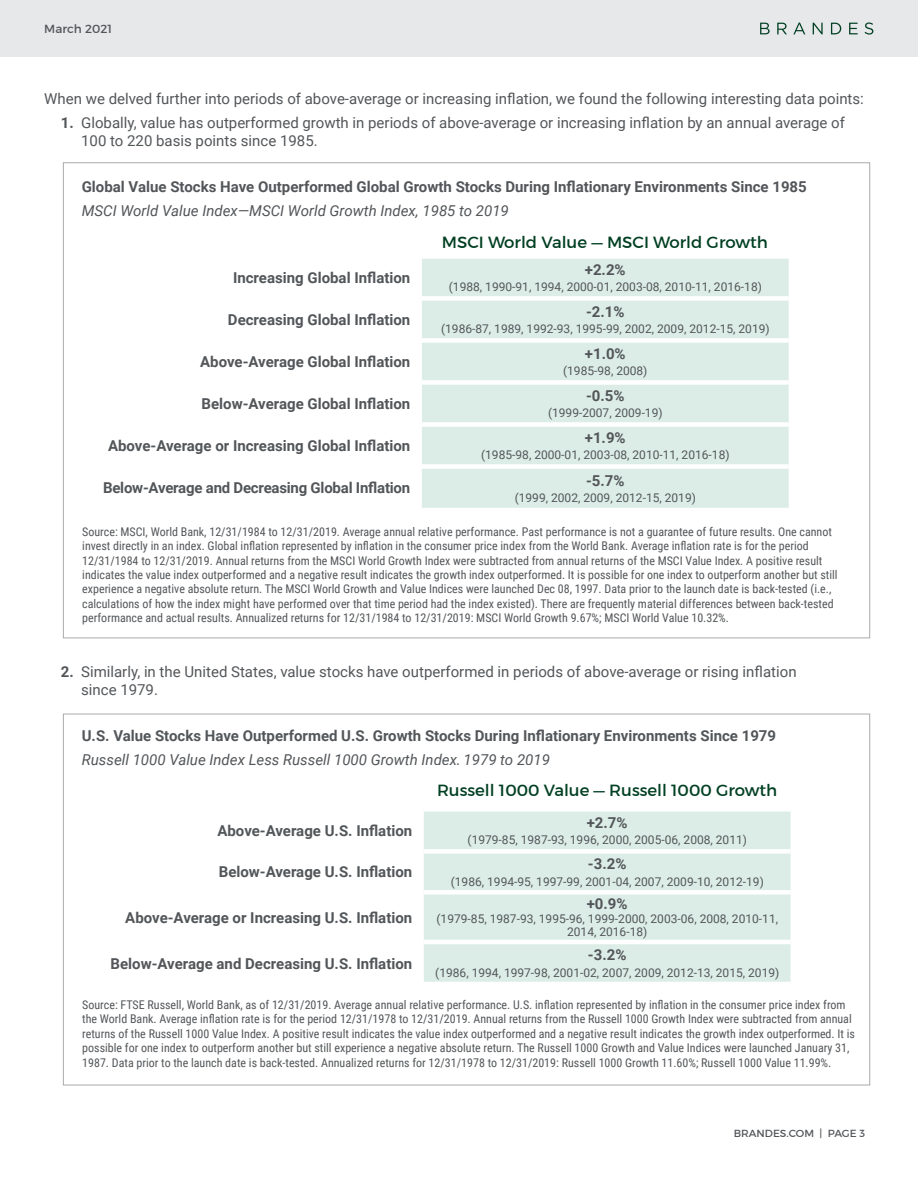
<style>
.page{position:relative;width:918px;height:1188px;background:#fff}
.page>*{position:absolute;margin:0;border:0;box-sizing:border-box;transform-origin:0 0}
.t1{font:16.5px "Montserrat";color:#003f22}
.t2{font:700 15px "Roboto";color:#535659}
.t3{font:15px/18px "Roboto";color:#535659}
.t4{font:italic 15px "Roboto";color:#535659}
.t5{font:12px/14.4px "Roboto Condensed";color:#535659}
.t6{font:12px/13.5px "Roboto";color:#535659;text-align:center}
.t7{font:12px "Montserrat";color:#535659}
.t8{font:10.5px "Montserrat";color:#535659}
.s1{font-weight:700}
</style>
<div class="page">
<div style="left:0;top:0;width:918px;height:56px;background:#e7e8ea"></div>
<svg style="left:760px;top:23px;width:10px;height:11px"></svg>
<svg style="left:777px;top:23px;width:10px;height:11px"></svg>
<svg style="left:793px;top:23px;width:12px;height:11px"></svg>
<svg style="left:813px;top:23px;width:10px;height:11px"></svg>
<svg style="left:831px;top:23px;width:10px;height:11px"></svg>
<svg style="left:849px;top:23px;width:9px;height:11px"></svg>
<svg style="left:865px;top:22px;width:8px;height:13px"></svg>
<div style="left:422px;top:259px;width:367px;height:249px;background:#dcede7"></div>
<div style="left:422px;top:296px;width:367px;height:5px;background:#fff"></div>
<div style="left:422px;top:338px;width:367px;height:5px;background:#fff"></div>
<div style="left:422px;top:380px;width:367px;height:5px;background:#fff"></div>
<div style="left:422px;top:422px;width:367px;height:5px;background:#fff"></div>
<div style="left:422px;top:464px;width:367px;height:5px;background:#fff"></div>
<div style="left:424px;top:812px;width:367px;height:170px;background:#dcede7"></div>
<div style="left:424px;top:849px;width:367px;height:5px;background:#fff"></div>
<div style="left:424px;top:890px;width:367px;height:5px;background:#fff"></div>
<hr style="left:424px;top:940px;width:367px;height:4px;background:#fff">
<p class="t7" style="left:44px;top:21px;width:69px">March 2021</p>
<p class="t3" style="left:44px;top:89px;width:821px">When we delved further into periods of above-average or increasing inflation, we found the following interesting data points:</p>
<p class="t3" style="left:81px;top:113px;width:765px;text-indent:-20px"><span class="s1">1.</span> Globally, value has outperformed growth in periods of above-average or increasing inflation by an annual average of<br>100 to 220 basis points since 1985.</p>
<p class="t2" style="left:82px;top:176px;width:727px">Global Value Stocks Have Outperformed Global Growth Stocks During Inflationary Environments Since 1985</p>
<p class="t4" style="left:82px;top:200px;width:429px">MSCI World Value Index—MSCI World Growth Index, 1985 to 2019</p>
<p class="t2" style="left:233px;top:267px;width:179px">Increasing Global Inflation</p>
<p class="t2" style="left:228px;top:309px;width:184px">Decreasing Global Inflation</p>
<p class="t2" style="left:200px;top:351px;width:212px">Above-Average Global Inflation</p>
<p class="t2" style="left:202px;top:393px;width:210px">Below-Average Global Inflation</p>
<p class="t2" style="left:108px;top:435px;width:304px">Above-Average or Increasing Global Inflation</p>
<p class="t2" style="left:103px;top:477px;width:309px">Below-Average and Decreasing Global Inflation</p>
<h1 class="t1" style="left:442px;top:232px;width:328px">MSCI World Value — MSCI World Growth</h1>
<p class="t2" style="left:585px;top:259px;width:42px">+2.2%</p>
<p class="t6" style="left:449px;top:280px;width:315px">(1988, 1990-91, 1994, 2000-01, 2003-08, 2010-11, 2016-18)</p>
<p class="t2" style="left:586px;top:301px;width:40px">-2.1%</p>
<p class="t6" style="left:441px;top:322px;width:330px">(1986-87, 1989, 1992-93, 1995-99, 2002, 2009, 2012-15, 2019)</p>
<p class="t2" style="left:585px;top:343px;width:42px">+1.0%</p>
<p class="t6" style="left:563px;top:364px;width:86px">(1985-98, 2008)</p>
<p class="t2" style="left:586px;top:385px;width:40px">-0.5%</p>
<p class="t6" style="left:548px;top:406px;width:116px">(1999-2007, 2009-19)</p>
<p class="t2" style="left:585px;top:427px;width:42px">+1.9%</p>
<p class="t6" style="left:481px;top:448px;width:250px">(1985-98, 2000-01, 2003-08, 2010-11, 2016-18)</p>
<p class="t2" style="left:586px;top:470px;width:40px">-5.7%</p>
<p class="t6" style="left:515px;top:491px;width:183px">(1999, 2002, 2009, 2012-15, 2019)</p>
<p class="t5" style="left:82px;top:524px;width:757px">Source: MSCI, World Bank, 12/31/1984 to 12/31/2019. Average annual relative performance. Past performance is not a guarantee of future results. One cannot invest directly in an index. Global inflation represented by inflation in the consumer price index from the World Bank. Average inflation rate is for the period 12/31/1984 to 12/31/2019. Annual returns from the MSCI World Growth Index were subtracted from annual returns of the MSCI Value Index. A positive result indicates the value index outperformed and a negative result indicates the growth index outperformed. It is possible for one index to outperform another but still experience a negative absolute return. The MSCI World Growth and Value Indices were launched Dec 08, 1997. Data prior to the launch date is back-tested (i.e., calculations of how the index might have performed over that time period had the index existed). There are frequently material differences between back-tested performance and actual results. Annualized returns for 12/31/1984 to 12/31/2019: MSCI World Growth 9.67%; MSCI World Value 10.32%.</p>
<p class="t3" style="left:81px;top:662px;width:717px;text-indent:-20px"><span class="s1">2.</span> Similarly, in the United States, value stocks have outperformed in periods of above-average or rising inflation since 1979.</p>
<p class="t2" style="left:82px;top:725px;width:696px">U.S. Value Stocks Have Outperformed U.S. Growth Stocks During Inflationary Environments Since 1979</p>
<p class="t4" style="left:82px;top:749px;width:470px">Russell 1000 Value Index Less Russell 1000 Growth Index, 1979 to 2019</p>
<p class="t2" style="left:217px;top:820px;width:196px">Above-Average U.S. Inflation</p>
<p class="t2" style="left:219px;top:862px;width:195px">Below-Average U.S. Inflation</p>
<p class="t2" style="left:125px;top:907px;width:288px">Above-Average or Increasing U.S. Inflation</p>
<p class="t2" style="left:111px;top:953px;width:303px">Below-Average and Decreasing U.S. Inflation</p>
<h1 class="t1" style="left:437px;top:780px;width:342px">Russell 1000 Value — Russell 1000 Growth</h1>
<p class="t2" style="left:587px;top:812px;width:42px">+2.7%</p>
<p class="t6" style="left:468px;top:833px;width:281px">(1979-85, 1987-93, 1996, 2000, 2005-06, 2008, 2011)</p>
<p class="t2" style="left:588px;top:853px;width:40px">-3.2%</p>
<p class="t6" style="left:451px;top:874px;width:315px">(1986, 1994-95, 1997-99, 2001-04, 2007, 2009-10, 2012-19)</p>
<p class="t2" style="left:587px;top:893px;width:42px">+0.9%</p>
<p class="t6" style="left:437px;top:911px;width:343px">(1979-85, 1987-93, 1995-96, 1999-2000, 2003-06, 2008, 2010-11,<br>2014, 2016-18)</p>
<p class="t2" style="left:588px;top:945px;width:40px">-3.2%</p>
<p class="t6" style="left:435px;top:965px;width:346px">(1986, 1994, 1997-98, 2001-02, 2007, 2009, 2012-13, 2015, 2019)</p>
<p class="t5" style="left:82px;top:997px;width:774px">Source: FTSE Russell, World Bank, as of 12/31/2019. Average annual relative performance. U.S. inflation represented by inflation in the consumer price index from the World Bank. Average inflation rate is for the period 12/31/1978 to 12/31/2019. Annual returns from the Russell 1000 Growth Index were subtracted from annual returns of the Russell 1000 Value Index. A positive result indicates the value index outperformed and a negative result indicates the growth index outperformed. It is possible for one index to outperform another but still experience a negative absolute return. The Russell 1000 Growth and Value Indices were launched January 31, 1987. Data prior to the launch date is back-tested. Annualized returns for 12/31/1978 to 12/31/2019: Russell 1000 Growth 11.60%; Russell 1000 Value 11.99%.</p>
<p class="t8" style="left:734px;top:1127px;width:133px">BRANDES.COM | PAGE 3</p>
</div>
